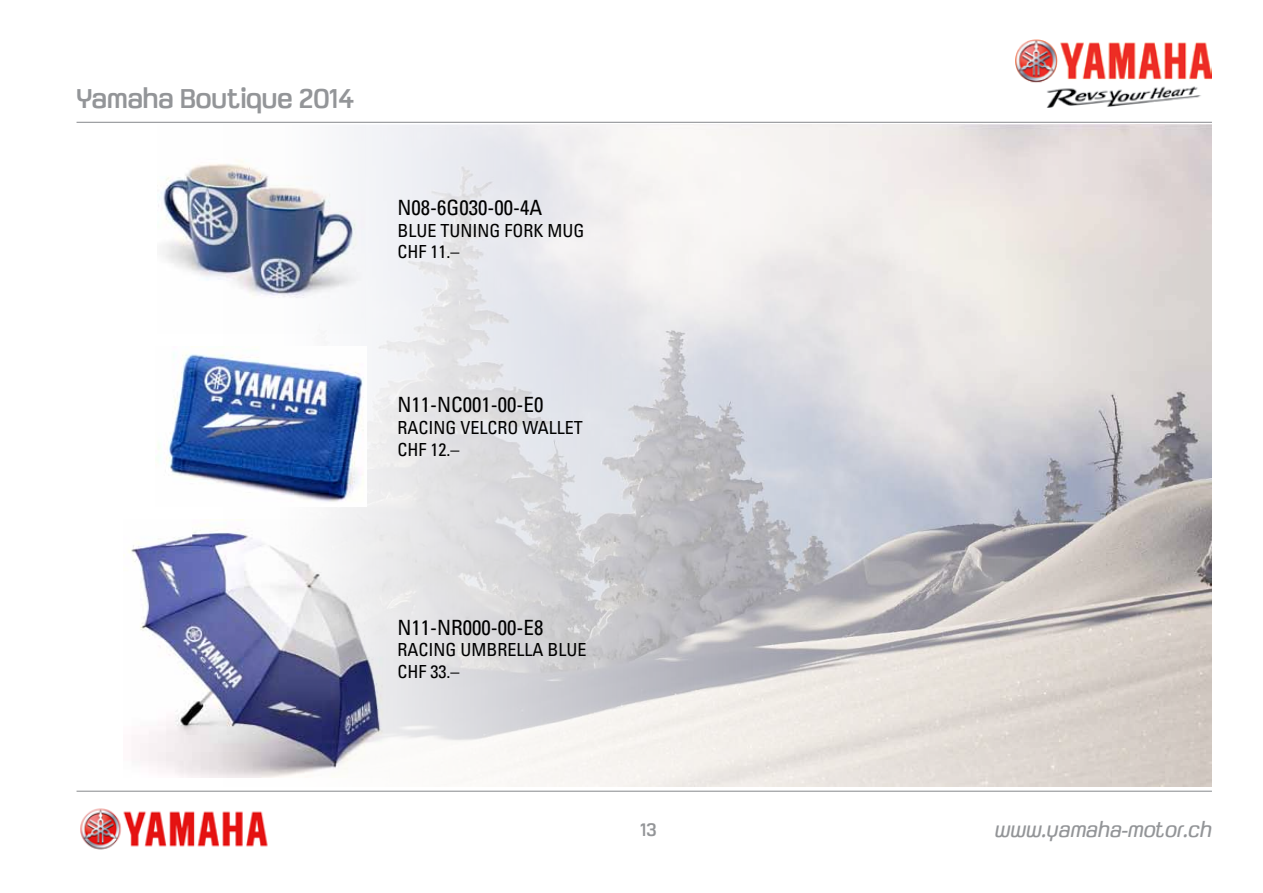
<style>
.page{position:relative;width:1263px;height:893px;background:#fff}
.page>*{position:absolute;margin:0;border:0;box-sizing:border-box;transform-origin:0 0}
.t1{font:27px "GFT Yamaha Motor";color:#939598}
.t2{font:condensed 21px "Univers LT Std";color:#000}
.t3{font:italic 300 21px "GFT Yamaha Motor";color:#939598}
.t4{font:condensed 18px/21.6px "Univers LT Std";color:#000}
.t5{font:18px "GFT Yamaha Motor";color:#939598}
</style>
<div class="page">
<img style="left:1015px;top:40px;width:197px;height:68px">
<img style="left:80px;top:808px;width:188px;height:42px">
<hr style="left:77px;top:122px;width:1135px;height:1px;background:#939598">
<hr style="left:77px;top:791px;width:1135px;height:1px;background:#939598">
<img style="left:157px;top:164px;width:67px;height:116px">
<img style="left:129px;top:530px;width:95px;height:248px">
<img style="left:224px;top:125px;width:987px;height:662px">
<img style="left:157px;top:347px;width:209px;height:160px">
<h1 class="t1" style="left:77px;top:81px;width:279px">Yamaha Boutique 2014</h1>
<p class="t2" style="left:398px;top:194px;width:146px">N08-6G030-00-4A</p>
<p class="t4" style="left:398px;top:219px;width:188px">BLUE TUNING FORK MUG<br>CHF 11.–</p>
<p class="t2" style="left:398px;top:392px;width:147px">N11-NC001-00-E0</p>
<p class="t4" style="left:398px;top:417px;width:187px">RACING VELCRO WALLET<br>CHF 12.–</p>
<p class="t2" style="left:398px;top:614px;width:147px">N11-NR000-00-E8</p>
<p class="t4" style="left:398px;top:639px;width:190px">RACING UMBRELLA BLUE<br>CHF 33.–</p>
<p class="t5" style="left:640px;top:817px;width:18px">13</p>
<p class="t3" style="left:995px;top:817px;width:218px">www.yamaha-motor.ch</p>
</div>
